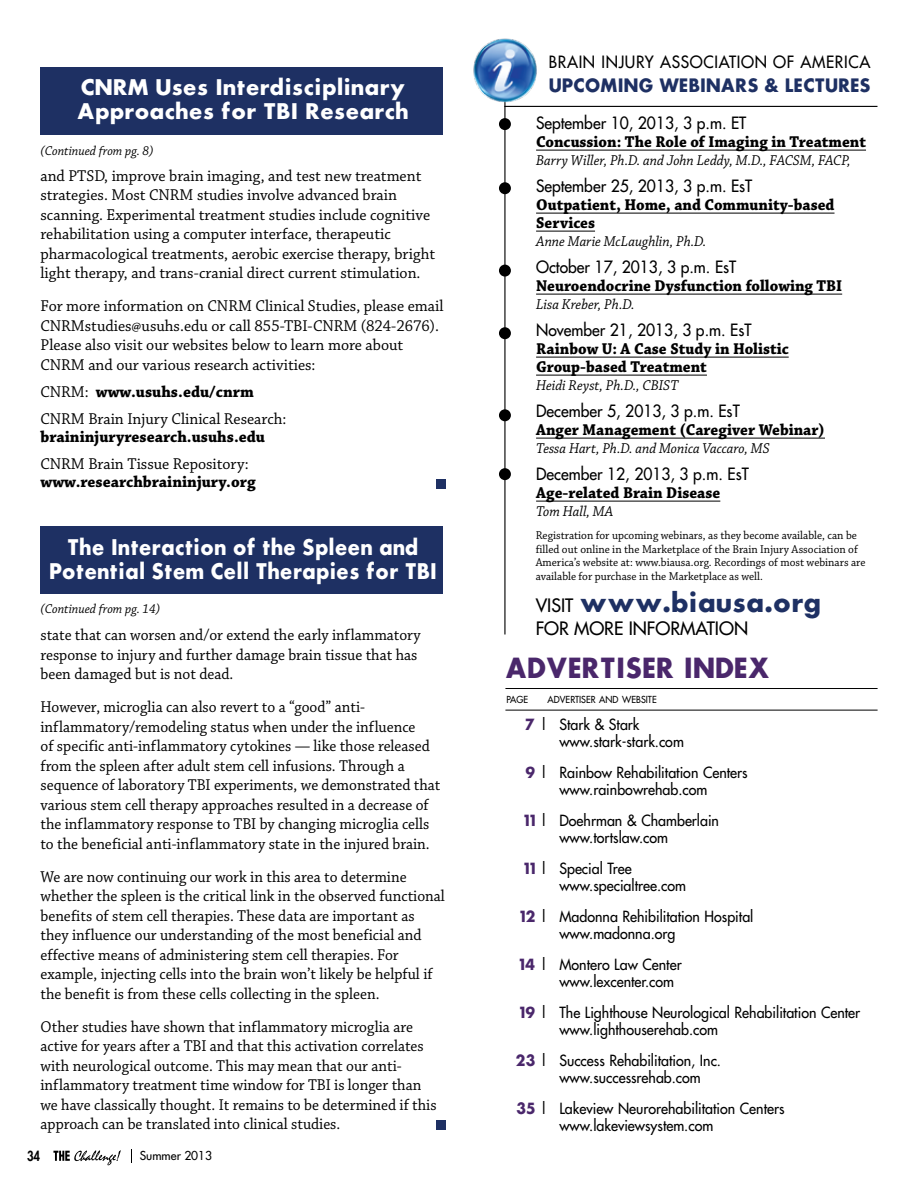
<style>
.page{position:relative;width:918px;height:1188px;background:#fff}
.page>*{position:absolute;margin:0;border:0;box-sizing:border-box;transform-origin:0 0}
.t1{font:700 27px "Futura";color:#4a276b;scale:.95 1}
.t2{font:700 25.5px "Futura";color:#1e3063}
.t3{font:700 21px/24px "Futura";color:#fff;text-align:center;scale:.92 1}
.t4{font:700 21px/24px "Futura";color:#fff}
.t5{font:700 18px "Futura";color:#1e3063;scale:.95 1}
.t6{font:18px "Futura";color:#000}
.t7{font:16.5px/19.5px "Chaparral Pro";color:#000;scale:.94 1}
.t8{font:16.5px/19.5px "Chaparral Pro";color:#000}
.t9{font:700 16.5px/18px "Chaparral Pro";color:#000;scale:.95 1}
.t10{font:16.5px "Futura";color:#000;scale:.95 1}
.t11{font:700 16.5px "Chaparral Pro";color:#000}
.t12{font:16.5px "Futura";letter-spacing:.04em;color:#000;scale:.95 1}
.t13{font:15px/16.5px "Futura";color:#000;scale:.95 1}
.t14{font:italic 15px "Chaparral Pro";color:#000;scale:.95 1}
.t15{font:italic 13.5px "Chaparral Pro";color:#000;scale:.95 1}
.t16{font:800 13.5px "Futura";color:#000;scale:.85 1}
.t17{font:12px/13.5px "Chaparral Pro";color:#000;scale:.95 1}
.t18{font:12px "Futura";color:#000}
.t19{font:9.45px "Futura";color:#000;scale:.95 1}
.s1{font-weight:700}
.s2{font-weight:400;font-size:18px;color:#000}
.s3{font-weight:700;color:#4a276b}
</style>
<div class="page">
<svg style="left:131px;top:1149px;width:1px;height:14px"></svg>
<svg style="left:53px;top:1150px;width:68px;height:15px"></svg>
<hr style="left:505px;top:710px;width:373px;height:1px;background:#000">
<hr style="left:505px;top:688px;width:373px;height:1px;background:#000">
<hr style="left:504px;top:106px;width:373px;height:1px;background:#000">
<hr style="left:504px;top:68px;width:2px;height:566px;background:#000">
<div style="left:499px;top:118px;width:12px;height:12px;background:#000;border-radius:50%"></div>
<div style="left:499px;top:182px;width:12px;height:12px;background:#000;border-radius:50%"></div>
<div style="left:499px;top:327px;width:12px;height:12px;background:#000;border-radius:50%"></div>
<div style="left:499px;top:468px;width:12px;height:12px;background:#000;border-radius:50%"></div>
<img style="left:473px;top:38px;width:64px;height:66px">
<div style="left:499px;top:265px;width:12px;height:12px;background:#000;border-radius:50%"></div>
<div style="left:499px;top:409px;width:12px;height:12px;background:#000;border-radius:50%"></div>
<hr style="left:536px;top:150px;width:330px;height:1px;background:#000">
<hr style="left:536px;top:213px;width:299px;height:1px;background:#000">
<hr style="left:536px;top:231px;width:59px;height:1px;background:#000">
<hr style="left:536px;top:294px;width:306px;height:1px;background:#000">
<hr style="left:536px;top:357px;width:253px;height:1px;background:#000">
<hr style="left:536px;top:375px;width:171px;height:1px;background:#000">
<hr style="left:536px;top:438px;width:289px;height:1px;background:#000">
<hr style="left:536px;top:501px;width:184px;height:1px;background:#000">
<div style="left:40px;top:526px;width:403px;height:68px;background:#1e3063"></div>
<div style="left:40px;top:68px;width:403px;height:67px;background:#1e3063"></div>
<div style="left:436px;top:1120px;width:10px;height:9px;background:#1e3063"></div>
<div style="left:436px;top:480px;width:10px;height:9px;background:#1e3063"></div>
<p class="t4" style="left:77px;top:75px;width:333px">CNRM Uses Interdisciplinary<br>Approaches for TBI Research</p>
<p class="t15" style="left:41px;top:143px;width:120px">(Continued from pg. 8)</p>
<p class="t8" style="left:40px;top:166px;width:396px">and PTSD, improve brain imaging, and test new treatment strategies. Most CNRM studies involve advanced brain scanning. Experimental treatment studies include cognitive rehabilitation using a computer interface, therapeutic pharmacological treatments, aerobic exercise therapy, bright light therapy, and trans-cranial direct current stimulation.</p>
<p class="t8" style="left:40px;top:297px;width:405px">For more information on CNRM Clinical Studies, please email CNRMstudies@usuhs.edu or call 855-TBI-CNRM (824-2676).<br>Please also visit our websites below to learn more about CNRM and our various research activities:</p>
<p class="t8" style="left:40px;top:379px;width:247px;line-height:27px">CNRM: <span class="s1">www.usuhs.edu/cnrm<br></span>CNRM Brain Injury Clinical Research:</p>
<p class="t11" style="left:40px;top:427px;width:226px">braininjuryresearch.usuhs.edu</p>
<p class="t8" style="left:40px;top:454px;width:210px">CNRM Brain Tissue Repository:</p>
<p class="t11" style="left:40px;top:472px;width:217px">www.researchbraininjury.org</p>
<p class="t3" style="left:49px;top:535px;width:423px">The Interaction of the Spleen and<br>Potential Stem Cell Therapies for TBI</p>
<p class="t15" style="left:41px;top:602px;width:127px">(Continued from pg. 14)</p>
<p class="t7" style="left:40px;top:626px;width:406px">state that can worsen and/or extend the early inflammatory response to injury and further damage brain tissue that has been damaged but is not dead.</p>
<p class="t7" style="left:40px;top:698px;width:427px">However, microglia can also revert to a “good” anti&shy;inflammatory/remodeling status when under the influence<br>of specific anti-inflammatory cytokines — like those released from the spleen after adult stem cell infusions. Through a sequence of laboratory TBI experiments, we demonstrated that various stem cell therapy approaches resulted in a decrease of the inflammatory response to TBI by changing microglia cells to the beneficial anti-inflammatory state in the injured brain.</p>
<p class="t7" style="left:40px;top:867px;width:432px">We are now continuing our work in this area to determine whether the spleen is the critical link in the observed functional benefits of stem cell therapies. These data are important as they influence our understanding of the most beneficial and effective means of administering stem cell therapies. For example, injecting cells into the brain won’t likely be helpful if the benefit is from these cells collecting in the spleen.</p>
<p class="t7" style="left:40px;top:1017px;width:423px">Other studies have shown that inflammatory microglia are active for years after a TBI and that this activation correlates with neurological outcome. This may mean that our anti&shy;inflammatory treatment time window for TBI is longer than we have classically thought. It remains to be determined if this approach can be translated into clinical studies.</p>
<p class="t16" style="left:27px;top:1147px;width:17px">34</p>
<p class="t18" style="left:140px;top:1148px;width:74px">Summer 2013</p>
<p class="t12" style="left:549px;top:51px;width:340px">Brain Injury Association of America</p>
<p class="t5" style="left:549px;top:73px;width:195px">Upcomi ng Webi nars</p>
<p class="t5" style="left:764px;top:73px;width:34px">&amp; Lectures</p>
<p class="t10" style="left:536px;top:112px;width:212px">September 10, 2013, 3 p.m. ET</p>
<p class="t9" style="left:536px;top:134px;width:349px">Concussion: The Role of Imaging in Treatment</p>
<p class="t14" style="left:536px;top:152px;width:333px">Barry Willer, Ph.D. and John Leddy, M.D., FACSM, FACP,</p>
<p class="t10" style="left:536px;top:175px;width:225px">September 25, 2013, 3 p.m. EsT</p>
<p class="t9" style="left:536px;top:197px;width:316px">Outpatient, Home, and Community-based<br>Services</p>
<p class="t14" style="left:536px;top:233px;width:181px">Anne Marie McLaughlin, Ph.D.</p>
<p class="t10" style="left:536px;top:256px;width:209px">October 17, 2013, 3 p.m. EsT</p>
<p class="t9" style="left:536px;top:278px;width:324px">Neuroendocrine Dysfunction following TBI</p>
<p class="t14" style="left:536px;top:296px;width:105px">Lisa Kreber, Ph.D.</p>
<p class="t10" style="left:536px;top:319px;width:225px">November 21, 2013, 3 p.m. EsT</p>
<p class="t9" style="left:536px;top:341px;width:267px">Rainbow U: A Case Study in Holistic<br>Group-based Treatment</p>
<p class="t14" style="left:536px;top:377px;width:151px">Heidi Reyst, Ph.D., CBIST</p>
<p class="t10" style="left:536px;top:400px;width:212px">December 5, 2013, 3 p.m. EsT</p>
<p class="t9" style="left:536px;top:422px;width:306px">Anger Management (Caregiver Webinar)</p>
<p class="t14" style="left:536px;top:440px;width:247px">Tessa Hart, Ph.D. and Monica Vaccaro, MS</p>
<p class="t10" style="left:536px;top:463px;width:222px">December 12, 2013, 3 p.m. EsT</p>
<p class="t9" style="left:536px;top:485px;width:195px">Age-related Brain Disease</p>
<p class="t14" style="left:536px;top:503px;width:83px">Tom Hall, MA</p>
<p class="t17" style="left:536px;top:529px;width:349px">Registration for upcoming webinars, as they become available, can be filled out online in the Marketplace of the Brain Injury Association of America’s website at: www.biausa.org. Recordings of most webinars are available for purchase in the Marketplace as well.</p>
<h2 class="t2" style="left:536px;top:585px;width:287px"><span class="s2">Visit</span> www.biausa.org</h2>
<p class="t6" style="left:536px;top:617px;width:214px">for more information</p>
<h1 class="t1" style="left:505px;top:649px;width:61px">advertiser</h1>
<h1 class="t1" style="left:683px;top:649px;width:92px">index</h1>
<p class="t19" style="left:506px;top:694px;width:24px">PAGE</p>
<p class="t19" style="left:548px;top:694px;width:116px">ADVERTISER AND WEBSITE</p>
<p class="t13" style="left:559px;top:717px;width:133px;text-indent:-34px"><span class="s3">7</span> | Stark &amp; Stark www.stark-stark.com</p>
<p class="t13" style="left:525px;top:765px;width:236px;text-align:center"><span class="s3">9</span> | Rainbow Rehabilitation Centers www.rainbowrehab.com</p>
<p class="t13" style="left:559px;top:813px;width:170px;text-indent:-36px"><span class="s3">11</span> | Doehrman &amp; Chamberlain www.tortslaw.com</p>
<p class="t13" style="left:559px;top:861px;width:135px;text-indent:-36px"><span class="s3">11</span> | Special Tree www.specialtree.com</p>
<p class="t13" style="left:559px;top:909px;width:206px;text-indent:-40px"><span class="s3">12</span> | Madonna Rehibilitation Hospital www.madonna.org</p>
<p class="t13" style="left:559px;top:957px;width:130px;text-indent:-40px"><span class="s3">14</span> | Montero Law Center www.lexcenter.com</p>
<p class="t13" style="left:559px;top:1005px;width:318px;text-indent:-40px"><span class="s3">19</span> | The Lighthouse Neurological Rehabilitation Center www.lighthouserehab.com</p>
<p class="t13" style="left:559px;top:1053px;width:172px;text-indent:-44px"><span class="s3">23</span> | Success Rehabilitation, Inc. www.successrehab.com</p>
<p class="t13" style="left:559px;top:1101px;width:239px;text-indent:-43px"><span class="s3">35</span> | Lakeview Neurorehabilitation Centers www.lakeviewsystem.com</p>
</div>
